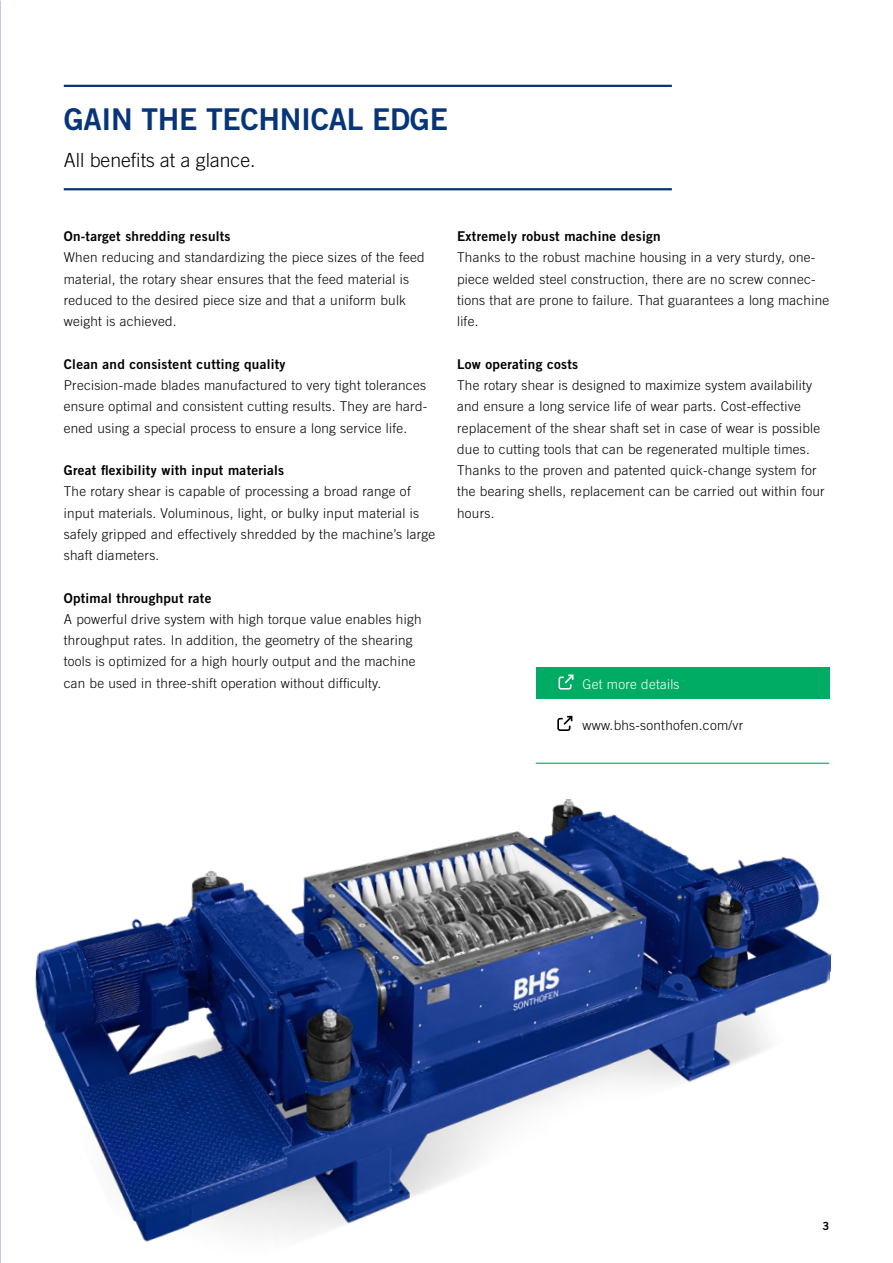
<style>
.page{position:relative;width:893px;height:1263px;background:#fff}
.page>*{position:absolute;margin:0;border:0;box-sizing:border-box;transform-origin:0 0}
.Head_20_22{font:30px "Trade Gothic LT Std Bd 2";letter-spacing:-.01em;color:#06357a}
.Head_20_22-2{font:300 19.5px "Trade Gothic LT Std";color:#000}
.Copy_9_11{font:300 13.5px/21.3px "Trade Gothic LT Std";letter-spacing:.02em;color:#000}
.Copy_9_11-2{font:13.5px "Trade Gothic LT Std Bd 2";letter-spacing:.02em;color:#000}
.Copy_9___11{font:300 13.5px "Trade Gothic LT Std";letter-spacing:.02em;color:#000}
.Copy_9___11-2{font:300 13.5px "Trade Gothic LT Std";letter-spacing:.02em;color:#fff}
.Copy_9___11-3{font:11.25px "Trade Gothic LT Std Bd 2";color:#000}
</style>
<div class="page">
<div style="left:536px;top:667px;width:293px;height:31px;background:#00ab63"></div>
<svg style="left:558px;top:674px;width:16px;height:16px"></svg>
<svg style="left:557px;top:716px;width:15px;height:15px"></svg>
<hr style="left:536px;top:763px;width:293px;height:1px;background:#00ab63">
<hr style="left:64px;top:85px;width:608px;height:2px;background:#06357a">
<hr style="left:64px;top:188px;width:608px;height:2px;background:#06357a">
<img style="left:35px;top:799px;width:797px;height:443px">
<p class="Head_20_22" style="left:64px;top:100px;width:386px">GAIN THE TECHNICAL EDGE</p>
<p class="Head_20_22-2" style="left:64px;top:148px;width:193px">All benefits at a glance.</p>
<p class="Copy_9_11-2" style="left:64px;top:228px;width:168px">On-target shredding results</p>
<p class="Copy_9_11" style="left:64px;top:247px;width:362px">When reducing and standardizing the piece sizes of the feed material, the rotary shear ensures that the feed material is reduced to the desired piece size and that a uniform bulk weight is achieved.</p>
<p class="Copy_9_11-2" style="left:64px;top:356px;width:223px">Clean and consistent cutting quality</p>
<p class="Copy_9_11" style="left:64px;top:374px;width:365px;text-align:justify">Precision-made blades manufactured to very tight tolerances ensure optimal and consistent cutting results. They are hard&shy;ened using a special process to ensure a long service life.</p>
<p class="Copy_9_11-2" style="left:64px;top:462px;width:222px">Great flexibility with input materials</p>
<p class="Copy_9_11" style="left:64px;top:481px;width:373px">The rotary shear is capable of processing a broad range of input materials. Voluminous, light, or bulky input material is safely gripped and effectively shredded by the machine’s large shaft diameters.</p>
<p class="Copy_9_11-2" style="left:64px;top:589px;width:149px">Optimal throughput rate</p>
<p class="Copy_9_11" style="left:64px;top:608px;width:359px">A powerful drive system with high torque value enables high throughput rates. In addition, the geometry of the shearing tools is optimized for a high hourly output and the machine can be used in three-shift operation without difficulty.</p>
<p class="Copy_9_11-2" style="left:457px;top:228px;width:205px">Extremely robust machine design</p>
<p class="Copy_9_11" style="left:457px;top:247px;width:374px">Thanks to the robust machine housing in a very sturdy, one&shy;piece welded steel construction, there are no screw connec&shy;tions that are prone to failure. That guarantees a long machine life.</p>
<p class="Copy_9_11-2" style="left:457px;top:356px;width:123px">Low operating costs</p>
<p class="Copy_9_11" style="left:457px;top:374px;width:369px">The rotary shear is designed to maximize system availability and ensure a long service life of wear parts. Cost-effective replacement of the shear shaft set in case of wear is possible due to cutting tools that can be regenerated multiple times.<br>Thanks to the proven and patented quick-change system for the bearing shells, replacement can be carried out within four hours.</p>
<p class="Copy_9___11-2" style="left:583px;top:676px;width:99px">Get more details</p>
<p class="Copy_9___11" style="left:583px;top:717px;width:162px">www.bhs-sonthofen.com/vr</p>
<p class="Copy_9___11-3" style="left:822px;top:1219px;width:8px">3</p>
</div>
